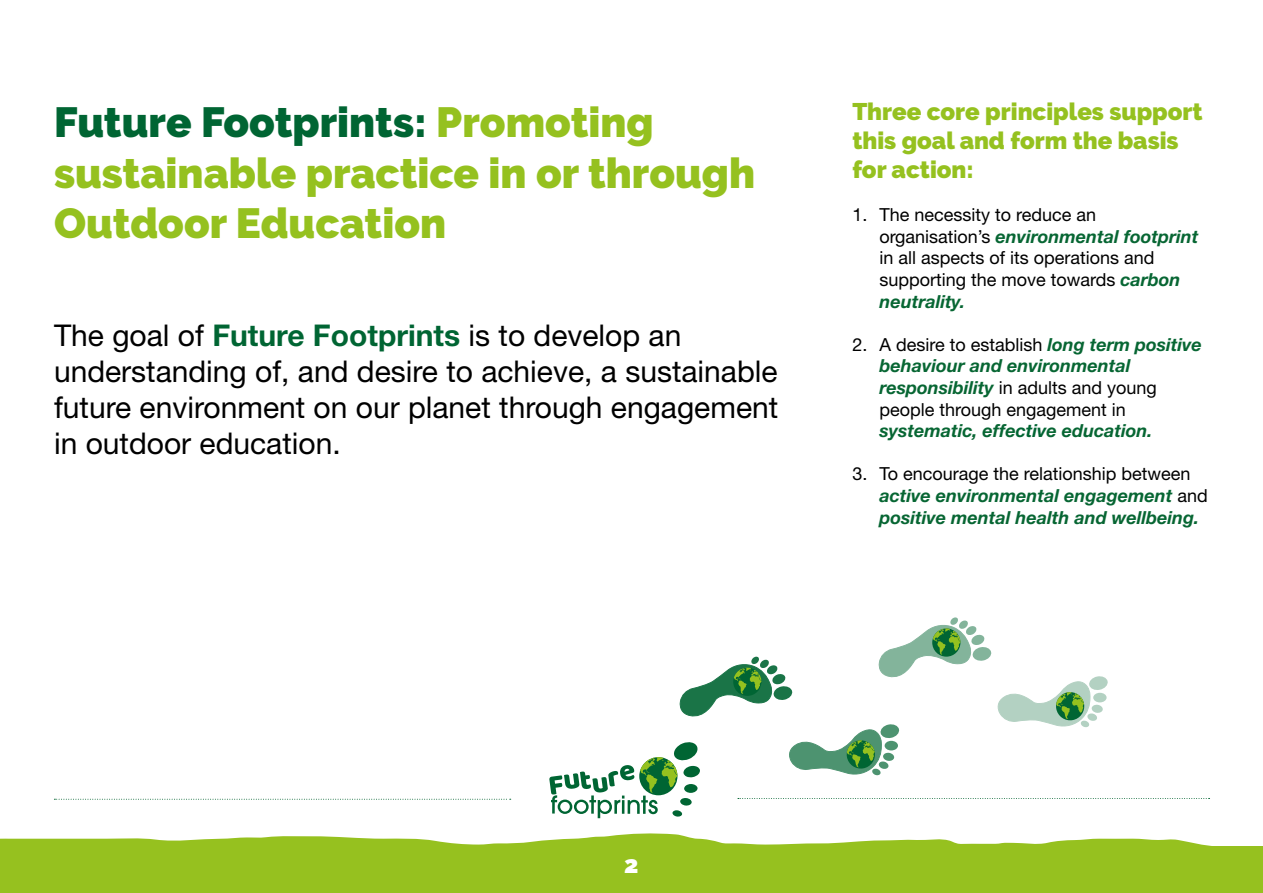
<style>
.page{position:relative;width:1263px;height:893px;background:#fff}
.page>*{position:absolute;margin:0;border:0;box-sizing:border-box;transform-origin:0 0}
.t1{font:900 42px/50.4px "Raleway";color:#95c11f}
.t2{font:30px/36px "Helvetica Neue LT Std";color:#000}
.t3{font:900 24px/28.8px "Raleway";color:#95c11f}
.t4{font:900 24px "Raleway";color:#fff}
.t5{font:italic 700 18px/21.6px "Helvetica Neue LT Std";color:#076633}
.t6{font:18px/21.6px "Helvetica Neue LT Std";color:#000}
.s1{color:#006533}
.s2{font-weight:700;color:#006533}
.s3{font-weight:700;font-style:italic;color:#076633}
.s4{font-weight:400;font-style:normal;color:#000}
</style>
<div class="page">
<svg style="left:54px;top:799px;width:457px;height:1px"></svg>
<svg style="left:738px;top:798px;width:471px;height:1px"></svg>
<svg style="left:549px;top:742px;width:151px;height:76px"></svg>
<svg style="left:680px;top:657px;width:112px;height:59px"></svg>
<svg style="left:789px;top:724px;width:110px;height:51px"></svg>
<svg style="left:879px;top:617px;width:112px;height:60px"></svg>
<svg style="left:998px;top:676px;width:110px;height:51px"></svg>
<svg style="left:0;top:833px;width:1212px;height:13px"></svg>
<div style="left:0;top:846px;width:1263px;height:47px;background:#96c11f"></div>
<p class="t1" style="left:54px;top:97px;width:703px"><span class="s1">Future Footprints:</span> Promoting sustainable practice in or through<br>Outdoor Education</p>
<p class="t2" style="left:54px;top:317px;width:726px">The goal of <span class="s2">Future Footprints</span> is to develop an understanding of, and desire to achieve, a sustainable future environment on our planet through engagement in outdoor education.</p>
<p class="t3" style="left:852px;top:98px;width:352px">Three core principles support this goal and form the basis for action:</p>
<p class="t6" style="left:879px;top:204px;width:321px;text-indent:-27px">1. The necessity to reduce an organisation’s <span class="s3">environmental footprint </span>in all aspects of its operations and supporting the move towards <span class="s3">carbon neutrality.</span></p>
<p class="t5" style="left:879px;top:333px;width:324px;text-indent:-27px"><span class="s4">2. A desire to establish</span> long term positive behaviour and environmental responsibility <span class="s4">in adults and young people through engagement in </span>systematic, effe<span class="s1">ctiv</span>e education.</p>
<p class="t5" style="left:879px;top:463px;width:330px;text-indent:-27px"><span class="s4">3. To encourage the relationship between </span>active environmental engagement <span class="s4">and </span>positive mental health and wellbeing.</p>
<p class="t4" style="left:624px;top:851px;width:16px">2</p>
</div>
